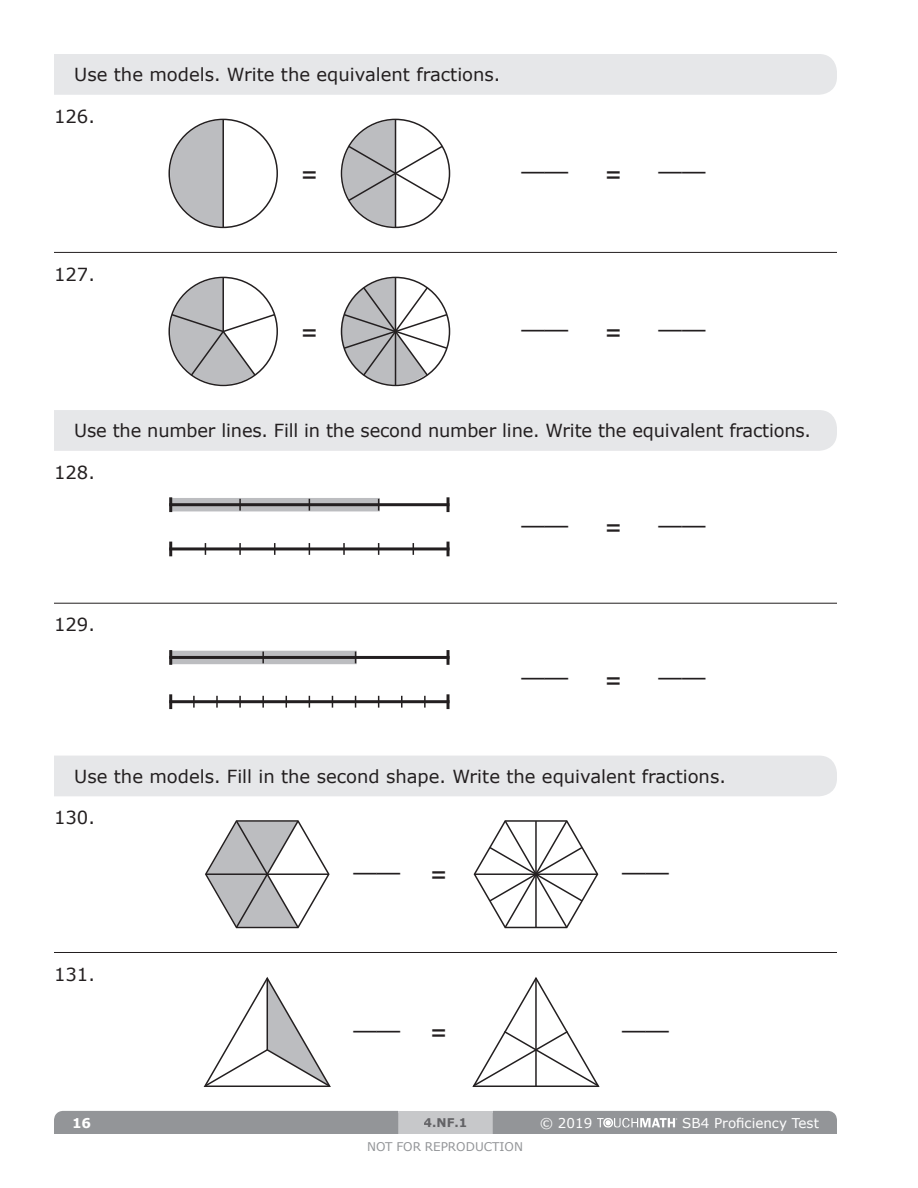
<style>
.page{position:relative;width:918px;height:1188px;background:#fff}
.page>*{position:absolute;margin:0;border:0;box-sizing:border-box;transform-origin:0 0}
.t1{font:700 45px "Touch Math";color:#231f20}
.t2{font:36px "Touch Math";color:#231f20}
.t3{font:18px "Verdana";color:#231f20}
.t4{font:13.5px "Verdana";color:#fff}
.t5{font:700 13.5px "Verdana";color:#fff}
.t6{font:12px "Verdana";color:#939598}
.t7{font:700 12px "Verdana";color:#636366}
</style>
<div class="page">
<svg style="left:54px;top:1111px;width:783px;height:23px;background:#9a9c9e"></svg>
<hr style="left:398px;top:1111px;width:95px;height:1px;background:#c7c8ca">
<hr style="left:398px;top:1112px;width:95px;height:1px;background:#c7c8ca">
<div style="left:424px;top:1118px;width:42px;height:9px;background:#c7c8ca"></div>
<div style="left:54px;top:54px;width:783px;height:41px;background:#e6e7e9"></div>
<hr style="left:54px;top:603px;width:783px;height:1px;background:#231f20">
<hr style="left:54px;top:252px;width:783px;height:1px;background:#231f20">
<svg style="left:203px;top:977px;width:128px;height:110px"></svg>
<svg style="left:472px;top:977px;width:128px;height:110px"></svg>
<div style="left:54px;top:756px;width:783px;height:40px;background:#e6e7e9"></div>
<hr style="left:54px;top:952px;width:783px;height:1px;background:#231f20">
<div style="left:170px;top:651px;width:187px;height:13px;background:#bcbdc0"></div>
<hr style="left:169px;top:656px;width:281px;height:3px;background:#231f20">
<hr style="left:169px;top:650px;width:3px;height:15px;background:#231f20">
<hr style="left:447px;top:650px;width:3px;height:15px;background:#231f20">
<svg style="left:262px;top:652px;width:2px;height:11px"></svg>
<hr style="left:169px;top:700px;width:281px;height:3px;background:#231f20">
<hr style="left:169px;top:694px;width:3px;height:15px;background:#231f20">
<hr style="left:447px;top:694px;width:3px;height:15px;background:#231f20">
<svg style="left:216px;top:696px;width:2px;height:12px"></svg>
<svg style="left:193px;top:696px;width:2px;height:12px"></svg>
<svg style="left:239px;top:696px;width:2px;height:12px"></svg>
<svg style="left:424px;top:696px;width:2px;height:12px"></svg>
<svg style="left:262px;top:696px;width:2px;height:12px"></svg>
<svg style="left:401px;top:696px;width:2px;height:12px"></svg>
<svg style="left:170px;top:498px;width:210px;height:13px;background:#b6b7ba"></svg>
<hr style="left:169px;top:503px;width:281px;height:3px;background:#231f20">
<hr style="left:169px;top:497px;width:3px;height:15px;background:#231f20">
<hr style="left:447px;top:497px;width:3px;height:15px;background:#231f20">
<svg style="left:239px;top:499px;width:2px;height:12px"></svg>
<hr style="left:169px;top:547px;width:281px;height:3px;background:#231f20">
<hr style="left:169px;top:542px;width:3px;height:14px;background:#231f20">
<hr style="left:447px;top:542px;width:3px;height:14px;background:#231f20">
<svg style="left:239px;top:543px;width:2px;height:12px"></svg>
<svg style="left:343px;top:543px;width:2px;height:12px"></svg>
<hr style="left:222px;top:277px;width:2px;height:54px;background:#231f20">
<svg style="left:170px;top:278px;width:107px;height:107px"></svg>
<hr style="left:395px;top:277px;width:1px;height:54px;background:#231f20">
<svg style="left:342px;top:278px;width:107px;height:107px"></svg>
<svg style="left:205px;top:820px;width:125px;height:109px"></svg>
<svg style="left:473px;top:820px;width:126px;height:109px"></svg>
<svg style="left:171px;top:120px;width:51px;height:107px"></svg>
<div style="left:168px;top:119px;width:110px;height:109px;border:2px solid #231f20;border-radius:50%"></div>
<hr style="left:222px;top:119px;width:2px;height:108px;background:#231f20">
<hr style="left:395px;top:119px;width:1px;height:108px;background:#231f20">
<svg style="left:342px;top:120px;width:102px;height:107px"></svg>
<div style="left:54px;top:410px;width:783px;height:41px;background:#e6e7e9"></div>
<p class="t3" style="left:74px;top:62px;width:428px">Use the models. Write the equivalent fractions.</p>
<p class="t3" style="left:54px;top:104px;width:42px">126.</p>
<p class="t3" style="left:54px;top:262px;width:42px">127.</p>
<h1 class="t1" style="left:295px;top:136px;width:31px">=</h1>
<h2 class="t2" style="left:521px;top:160px;width:186px">yy <sup>=</sup> yy</h2>
<h1 class="t1" style="left:295px;top:294px;width:31px">=</h1>
<h2 class="t2" style="left:521px;top:318px;width:186px">yy <sup>=</sup> yy</h2>
<p class="t3" style="left:74px;top:418px;width:738px">Use the number lines. Fill in the second number line. Write the equivalent fractions.</p>
<p class="t3" style="left:54px;top:460px;width:42px">128.</p>
<p class="t3" style="left:54px;top:612px;width:42px">129.</p>
<h2 class="t2" style="left:521px;top:514px;width:186px">yy <sup>=</sup> yy</h2>
<h2 class="t2" style="left:521px;top:666px;width:186px">yy <sup>=</sup> yy</h2>
<p class="t3" style="left:74px;top:764px;width:653px">Use the models. Fill in the second shape. Write the equivalent fractions.</p>
<p class="t3" style="left:54px;top:805px;width:42px">130.</p>
<p class="t3" style="left:54px;top:962px;width:42px">131.</p>
<p class="t5" style="left:72px;top:1113px;width:21px">16</p>
<h2 class="t2" style="left:353px;top:861px;width:101px">yy <sup>=</sup></h2>
<h2 class="t2" style="left:622px;top:861px;width:48px">yy</h2>
<h2 class="t2" style="left:353px;top:1019px;width:101px">yy <sup>=</sup></h2>
<h2 class="t2" style="left:622px;top:1019px;width:48px">yy</h2>
<p class="t7" style="left:424px;top:1114px;width:45px">4.NF.1</p>
<p class="t4" style="left:540px;top:1113px;width:54px">© 2019</p>
<p class="t4" style="left:682px;top:1113px;width:138px">SB4 Proficiency Test</p>
<p class="t6" style="left:367px;top:1139px;width:157px">NOT FOR REPRODUCTION</p>
</div>
